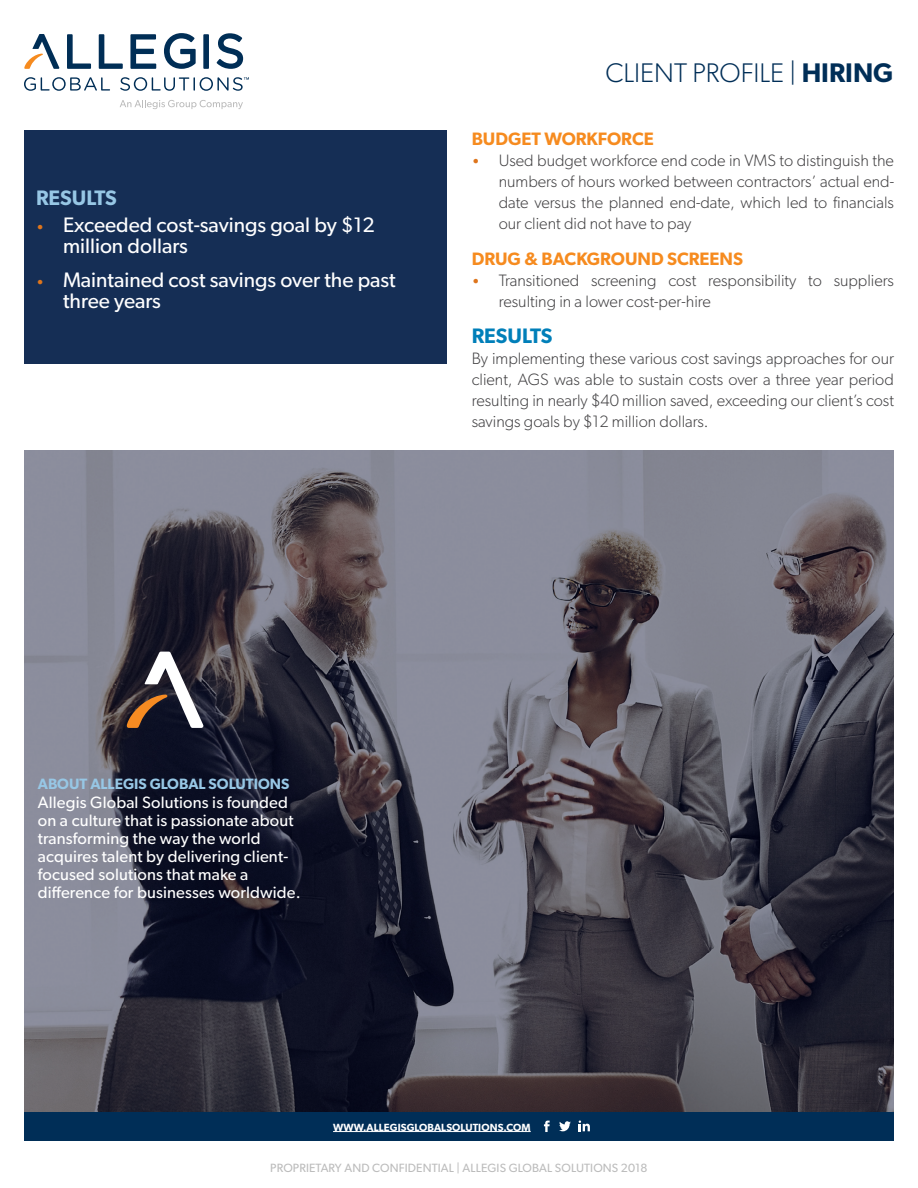
<style>
.page{position:relative;width:918px;height:1188px;background:#fff}
.page>*{position:absolute;margin:0;border:0;box-sizing:border-box;transform-origin:0 0}
.t1{font:300 27px "Gibson";color:#002e57}
.t2{font:21px/21px "Gibson";color:#fff}
.t3{font:600 21px "Gibson";color:#007fb9}
.t4{font:600 21px "Gibson";color:#97c7e5}
.t5{font:600 18px "Gibson";color:#f68b1f}
.t6{font:300 16.5px/21px "Gibson";color:#414042;text-align:justify}
.t7{font:16.5px/18px "Gibson";letter-spacing:.01em;color:#fff}
.t8{font:600 15px "Gibson";color:#97c7e5}
.t9{font:12px "Gibson";letter-spacing:.01em;color:#bcbcbc}
.t10{font:600 10.5px "Gibson";letter-spacing:.01em;color:#fff}
.s1{font-weight:600;font-size:13.5px;color:#de751c}
.s2{font-weight:600}
</style>
<div class="page">
<svg style="left:67px;top:34px;width:24px;height:35px"></svg>
<svg style="left:99px;top:34px;width:24px;height:35px"></svg>
<svg style="left:130px;top:34px;width:26px;height:35px"></svg>
<svg style="left:164px;top:33px;width:32px;height:36px"></svg>
<div style="left:203px;top:34px;width:6px;height:35px;background:#002e56"></div>
<svg style="left:217px;top:33px;width:26px;height:36px"></svg>
<svg style="left:24px;top:34px;width:35px;height:35px"></svg>
<svg style="left:24px;top:77px;width:86px;height:14px"></svg>
<svg style="left:120px;top:77px;width:129px;height:14px"></svg>
<svg style="left:120px;top:100px;width:123px;height:9px"></svg>
<img style="left:24px;top:450px;width:870px;height:662px">
<svg style="left:127px;top:652px;width:77px;height:76px"></svg>
<div style="left:24px;top:1112px;width:870px;height:29px;background:#002e57"></div>
<hr style="left:333px;top:1131px;width:198px;height:1px;background:#fff">
<svg style="left:559px;top:1121px;width:12px;height:10px"></svg>
<svg style="left:544px;top:1121px;width:6px;height:11px"></svg>
<svg style="left:579px;top:1120px;width:11px;height:11px"></svg>
<div style="left:24px;top:130px;width:422px;height:234px;background:#152e55"></div>
<p class="t4" style="left:36px;top:185px;width:82px">RESULTS</p>
<p class="t2" style="left:63px;top:214px;width:313px;text-indent:-27px"><span class="s1">•</span> Exceeded cost-savings goal by $12 million dollars</p>
<p class="t2" style="left:63px;top:269px;width:334px;text-indent:-27px"><span class="s1">•</span> Maintained cost savings over the past three years</p>
<h1 class="t1" style="left:605px;top:56px;width:290px">CLIENT PROFILE | <span class="s2">HIRING</span></h1>
<p class="t5" style="left:472px;top:128px;width:183px">BUDGET WORKFORCE</p>
<p class="t6" style="left:499px;top:149px;width:397px;text-indent:-27px"><span class="s1">•</span> Used budget workforce end code in VMS to distinguish the numbers of hours worked between contractors’ actual end&shy;date versus the planned end-date, which led to financials our client did not have to pay</p>
<p class="t5" style="left:472px;top:248px;width:273px">DRUG &amp; BACKGROUND SCREENS</p>
<p class="t6" style="left:499px;top:269px;width:397px;text-indent:-27px"><span class="s1">•</span> Transitioned screening cost responsibility to suppliers resulting in a lower cost-per-hire</p>
<p class="t3" style="left:472px;top:323px;width:82px">RESULTS</p>
<p class="t6" style="left:472px;top:347px;width:424px">By implementing these various cost savings approaches for our client, AGS was able to sustain costs over a three year period resulting in nearly $40 million saved, exceeding our client’s cost savings goals by $12 million dollars.</p>
<p class="t8" style="left:38px;top:775px;width:253px">ABOUT ALLEGIS GLOBAL SOLUTIONS</p>
<p class="t7" style="left:38px;top:793px;width:264px">Allegis Global Solutions is founded on a culture that is passionate about transforming the way the world acquires talent by delivering client&shy;focused solutions that make a difference for businesses worldwide.</p>
<p class="t10" style="left:333px;top:1121px;width:199px">WWW.ALLEGISGLOBALSOLUTIONS.COM</p>
<p class="t9" style="left:270px;top:1161px;width:379px">PROPRIETARY AND CONFIDENTIAL | ALLEGIS GLOBAL SOLUTIONS 2018</p>
</div>
